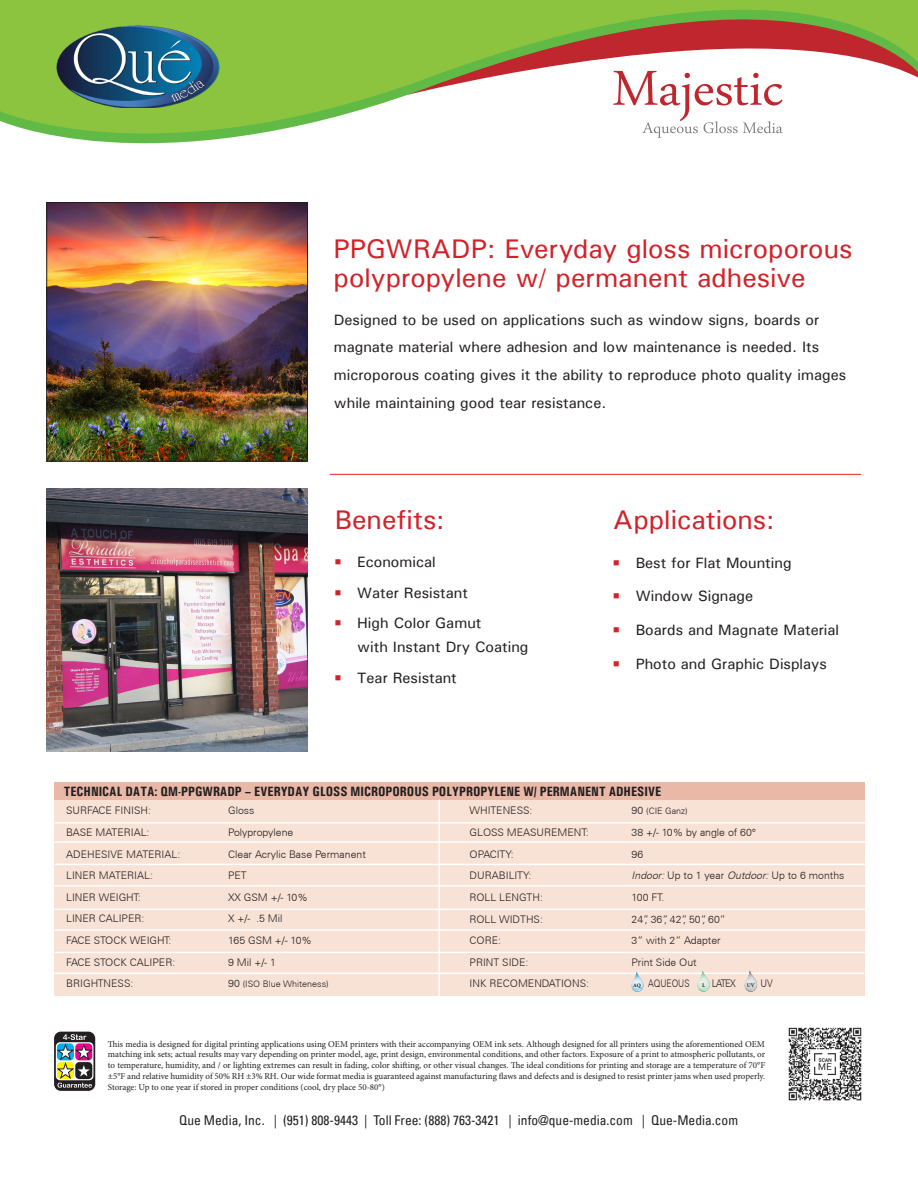
<style>
.page{position:relative;width:918px;height:1188px;background:#fff}
.page>*{position:absolute;margin:0;border:0;box-sizing:border-box;transform-origin:0 0}
.t1{font:500 27px/28.2px "Univers";color:#d1232a}
.t2{font:500 15px/27.6px "Univers";color:#231f20}
.t3{font:condensed 13.5px "Univers LT";color:#231f20}
.t4{font:700 condensed 13.5px "Univers";color:#231f20}
.t5{font:300 10.5px "Univers CE";color:#231f20}
.t6{font:300 10.5px "Univers CE";color:#231f20;scale:.81 1}
.t7{font:300 10.5px "Univers CE";color:#231f20;scale:.88 1}
.t8{font:9px/10.8px "Minion Pro";letter-spacing:-.005em;color:#231f20;text-align:justify}
.t9{font:300 9px "Univers CE";color:#231f20}
.t10{font:700 5.55px "Minion Pro";color:#231f20}
.t11{font:700 5.25px "Minion Pro";color:#231f20}
.s1{color:#d1232a}
.s2{font-size:10.5px}
.s3{font-style:italic}
</style>
<div class="page">
<svg style="left:54px;top:1032px;width:41px;height:59px"></svg>
<svg style="left:56px;top:1042px;width:37px;height:38px"></svg>
<svg style="left:57px;top:1034px;width:35px;height:54px;background:#847c79"></svg>
<hr style="left:330px;top:474px;width:531px;height:1px;background:#ee1d23">
<img style="left:47px;top:488px;width:261px;height:263px">
<img style="left:49px;top:204px;width:257px;height:255px">
<div style="left:47px;top:202px;width:261px;height:259px;border:1px solid #231f20"></div>
<div style="left:55px;top:782px;width:810px;height:214px;background:#f8e1d5"></div>
<div style="left:55px;top:782px;width:810px;height:18px;background:#e9b8a7"></div>
<hr style="left:55px;top:822px;width:810px;height:2px;background:#fff">
<hr style="left:55px;top:841px;width:810px;height:2px;background:#fff">
<hr style="left:55px;top:864px;width:810px;height:1px;background:#fff">
<hr style="left:55px;top:885px;width:810px;height:2px;background:#fff">
<hr style="left:55px;top:909px;width:810px;height:1px;background:#fff">
<hr style="left:55px;top:929px;width:810px;height:2px;background:#fff">
<hr style="left:55px;top:952px;width:810px;height:1px;background:#fff">
<hr style="left:54px;top:973px;width:811px;height:1px;background:#fff">
<hr style="left:438px;top:800px;width:2px;height:198px;background:#fff">
<svg style="left:0;top:0;width:918px;height:144px;fill:#8cc440"></svg>
<img style="left:57px;top:25px;width:163px;height:82px">
<svg style="left:613px;top:71px;width:170px;height:67px"></svg>
<img style="left:788px;top:1027px;width:74px;height:74px">
<svg style="left:632px;top:971px;width:12px;height:21px"></svg>
<svg style="left:697px;top:970px;width:13px;height:22px"></svg>
<svg style="left:745px;top:970px;width:12px;height:22px"></svg>
<p class="t1" style="left:334px;top:234px;width:520px">PPGWRADP: Everyday gloss microporous polypropylene w/ permanent adhesive</p>
<p class="t2" style="left:334px;top:306px;width:514px">Designed to be used on applications such as window signs, boards or magnate material where adhesion and low maintenance is needed. Its microporous coating gives it the ability to reproduce photo quality images while maintaining good tear resistance.</p>
<p class="t1" style="left:335px;top:505px;width:112px">Benefits:</p>
<p class="t2" style="left:335px;top:548px;width:103px"><span class="s1">■</span> Economical</p>
<p class="t2" style="left:335px;top:578px;width:135px"><span class="s1">■</span> Water Resistant</p>
<p class="t2" style="left:357px;top:611px;width:173px;line-height:24px;text-indent:-22px"><span class="s1">■</span> High Color Gamut<br>with Instant Dry Coating</p>
<p class="t2" style="left:335px;top:664px;width:124px"><span class="s1">■</span> Tear Resistant</p>
<p class="t1" style="left:613px;top:505px;width:163px">Applications:</p>
<p class="t2" style="left:613px;top:548px;width:180px"><span class="s1">■</span> Best for Flat Mounting</p>
<p class="t2" style="left:613px;top:582px;width:141px"><span class="s1">■</span> Window Signage</p>
<p class="t2" style="left:613px;top:616px;width:227px"><span class="s1">■</span> Boards and Magnate Material</p>
<p class="t2" style="left:613px;top:650px;width:215px"><span class="s1">■</span> Photo and Graphic Displays</p>
<p class="t4" style="left:64px;top:783px;width:599px">TECHNICAL DATA: QM-PPGWRADP – EVERYDAY GLOSS MICROPOROUS POLYPROPYLENE W/ PERMANENT ADHESIVE</p>
<p class="t5" style="left:66px;top:805px;width:86px">SURFACE FINISH:</p>
<p class="t5" style="left:228px;top:805px;width:28px">Gloss</p>
<p class="t5" style="left:66px;top:826px;width:85px">BASE MATERIAL:</p>
<p class="t5" style="left:228px;top:826px;width:67px">Polypropylene</p>
<p class="t5" style="left:66px;top:848px;width:116px">ADEHESIVE MATERIAL:</p>
<p class="t5" style="left:228px;top:848px;width:139px">Clear Acrylic Base Permanent</p>
<p class="t5" style="left:66px;top:870px;width:88px">LINER MATERIAL:</p>
<p class="t5" style="left:228px;top:870px;width:20px">PET</p>
<p class="t5" style="left:66px;top:891px;width:76px">LINER WEIGHT:</p>
<p class="t5" style="left:228px;top:891px;width:81px">XX GSM +/- 10%</p>
<p class="t5" style="left:66px;top:913px;width:80px">LINER CALIPER:</p>
<p class="t5" style="left:228px;top:913px;width:56px">X +/- .5 Mil</p>
<p class="t5" style="left:66px;top:934px;width:107px">FACE STOCK WEIGHT:</p>
<p class="t5" style="left:228px;top:934px;width:85px">165 GSM +/- 10%</p>
<p class="t5" style="left:66px;top:956px;width:111px">FACE STOCK CALIPER:</p>
<p class="t5" style="left:228px;top:956px;width:49px">9 Mil +/- 1</p>
<p class="t5" style="left:66px;top:978px;width:69px">BRIGHTNESS:</p>
<p class="t9" style="left:228px;top:979px;width:102px"><span class="s2">90</span> (ISO Blue Whiteness)</p>
<p class="t5" style="left:470px;top:805px;width:64px">WHITENESS:</p>
<p class="t9" style="left:632px;top:806px;width:58px"><span class="s2">90</span> (CIE Ganz)</p>
<p class="t5" style="left:470px;top:826px;width:120px">GLOSS MEASUREMENT:</p>
<p class="t5" style="left:632px;top:826px;width:126px">38 +/- 10% by angle of 60°</p>
<p class="t5" style="left:470px;top:848px;width:46px">OPACITY:</p>
<p class="t5" style="left:632px;top:848px;width:13px">96</p>
<p class="t5" style="left:470px;top:870px;width:63px">DURABILITY:</p>
<p class="t5" style="left:632px;top:870px;width:214px"><span class="s3">Indoor:</span> Up to 1 year <span class="s3">Outdoor:</span> Up to 6 months</p>
<p class="t5" style="left:470px;top:891px;width:75px">ROLL LENGTH:</p>
<p class="t5" style="left:632px;top:891px;width:34px">100 FT.</p>
<p class="t5" style="left:470px;top:913px;width:75px">ROLL WIDTHS:</p>
<p class="t5" style="left:632px;top:913px;width:96px">24”, 36”, 42”, 50”, 60”</p>
<p class="t5" style="left:470px;top:935px;width:33px">CORE:</p>
<p class="t5" style="left:632px;top:935px;width:91px">3” with 2” Adapter</p>
<p class="t5" style="left:470px;top:956px;width:60px">PRINT SIDE:</p>
<p class="t5" style="left:632px;top:956px;width:67px">Print Side Out</p>
<p class="t5" style="left:470px;top:978px;width:121px">INK RECOMENDATIONS:</p>
<p class="t11" style="left:633px;top:982px;width:9px">AQ</p>
<p class="t6" style="left:648px;top:978px;width:52px">AQUEOUS</p>
<p class="t10" style="left:702px;top:981px;width:5px">L</p>
<p class="t7" style="left:712px;top:978px;width:29px">LATEX</p>
<p class="t10" style="left:747px;top:981px;width:10px">UV</p>
<p class="t7" style="left:760px;top:978px;width:15px">UV</p>
<p class="t8" style="left:108px;top:1038px;width:659px">This media is designed for digital printing applications using OEM printers with their accompanying OEM ink sets. Although designed for all printers using the aforementioned OEM matching ink sets; actual results may vary depending on printer model, age, print design, environmental conditions, and other factors. Exposure of a print to atmospheric pollutants, or to temperature, humidity, and / or lighting extremes can result in fading, color shifting, or other visual changes. The ideal conditions for printing and storage are a temperature of 70°F ±5°F and relative humidity of 50% RH ±3% RH. Our wide format media is guaranteed against manufacturing flaws and defects and is designed to resist printer jams when used properly.<br>Storage: Up to one year if stored in proper conditions (cool, dry place 50-80°)</p>
<h3 class="t3" style="left:179px;top:1112px;width:560px">Que Media, Inc. | (951) 808-9443 | Toll Free: (888) 763-3421 | info@que-media.com | Que-Media.com</h3>
</div>
